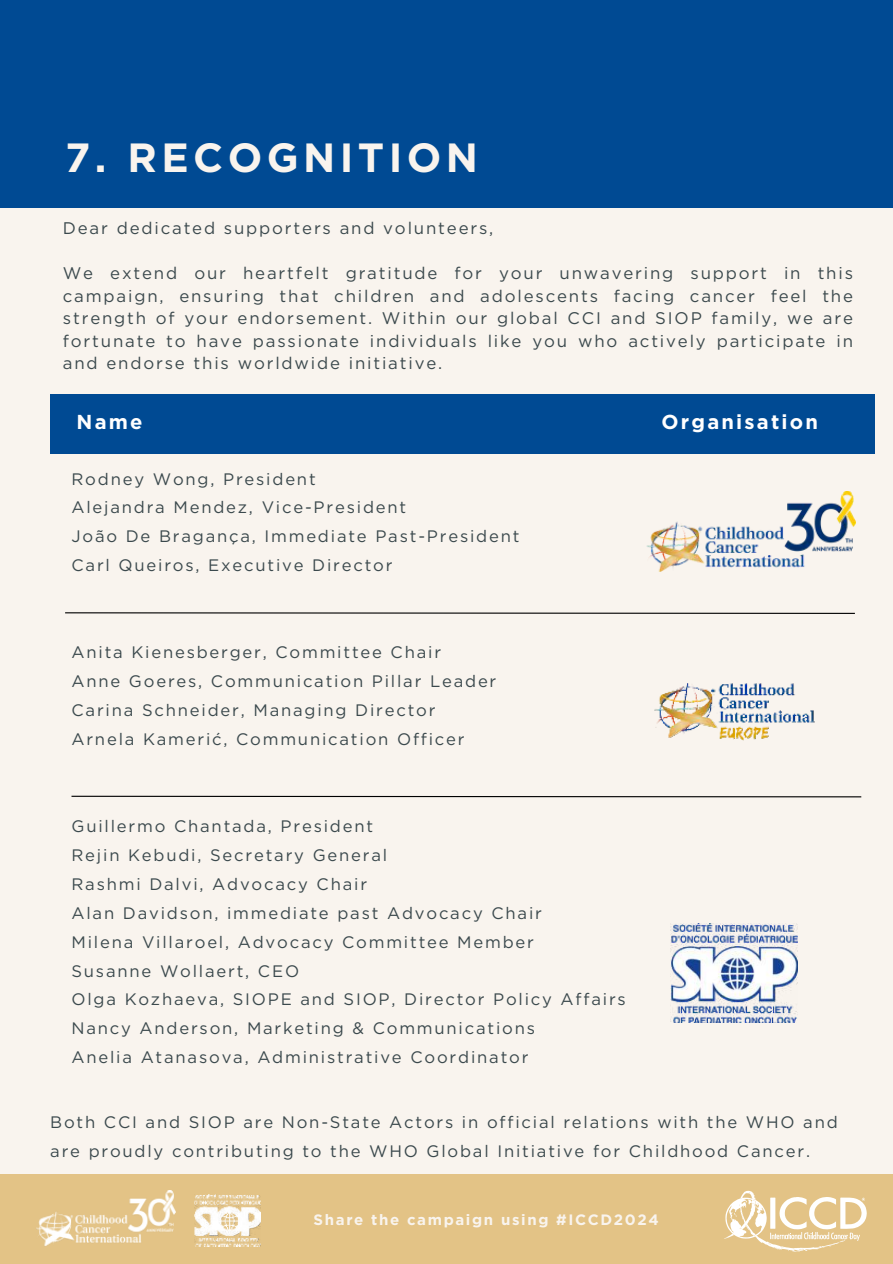
<style>
.page{position:relative;width:893px;height:1264px;background:#fff}
.page>*{position:absolute;margin:0;border:0;box-sizing:border-box;transform-origin:0 0}
.t1{font:700 40.65px "Gotham";letter-spacing:.11em;color:#f9f4ee}
.t2{font:700 20.1px "Gotham";letter-spacing:.11em;color:#fff}
.t3{font:16.8px/22.5px "Gotham";letter-spacing:.11em;color:#3b494d;text-align:justify}
.t4{font:16.65px/29px "Gotham";letter-spacing:.11em;color:#3b494d}
.t5{font:700 15px "Gotham";letter-spacing:.11em;color:#f9f4ee}
</style>
<div class="page">
<div style="left:0;top:0;width:892px;height:1263px;background:#f9f4ee"></div>
<div style="left:50px;top:394px;width:824px;height:59px;background:#004a93"></div>
<div style="left:0;top:1174px;width:892px;height:89px;background:#e3c386"></div>
<svg style="left:724px;top:1190px;width:142px;height:62px"></svg>
<img style="left:194px;top:1194px;width:67px;height:52px">
<img style="left:654px;top:683px;width:161px;height:58px">
<img style="left:670px;top:923px;width:127px;height:99px">
<svg style="left:65px;top:612px;width:790px;height:2px;background:#6c6967"></svg>
<svg style="left:71px;top:795px;width:791px;height:3px"></svg>
<div style="left:0;top:0;width:892px;height:208px;background:#004a93"></div>
<img style="left:36px;top:1190px;width:139px;height:56px">
<img style="left:646px;top:491px;width:209px;height:81px">
<h1 class="t1" style="left:65px;top:131px;width:414px">7. RECOGNITION</h1>
<p class="t3" style="left:63px;top:216px;width:432px">Dear dedicated supporters and volunteers,</p>
<p class="t3" style="left:63px;top:261px;width:791px">We extend our heartfelt gratitude for your unwavering support in this campaign, ensuring that children and adolescents facing cancer feel the strength of your endorsement. Within our global CCI and SIOP family, we are fortunate to have passionate individuals like you who actively participate in and endorse this worldwide initiative.</p>
<p class="t2" style="left:77px;top:408px;width:67px">Name</p>
<p class="t2" style="left:661px;top:408px;width:158px">Organisation</p>
<p class="t4" style="left:71px;top:464px;width:449px">Rodney Wong, President<br>Alejandra Mendez, Vice-President<br>João De Bragança, Immediate Past-President Carl Queiros, Executive Director</p>
<p class="t4" style="left:71px;top:637px;width:426px">Anita Kienesberger, Committee Chair<br>Anne Goeres, Communication Pillar Leader Carina Schneider, Managing Director Arnela Kamerić, Communication Officer</p>
<p class="t4" style="left:71px;top:811px;width:555px">Guillermo Chantada, President<br>Rejin Kebudi, Secretary General<br>Rashmi Dalvi, Advocacy Chair<br>Alan Davidson, immediate past Advocacy Chair<br>Milena Villaroel, Advocacy Committee Member<br>Susanne Wollaert, CEO<br>Olga Kozhaeva, SIOPE and SIOP, Director Policy Affairs Nancy Anderson, Marketing &amp; Communications<br>Anelia Atanasova, Administrative Coordinator</p>
<p class="t4" style="left:50px;top:1106px;width:789px">Both CCI and SIOP are Non-State Actors in official relations with the WHO and are proudly contributing to the WHO Global Initiative for Childhood Cancer.</p>
<p class="t5" style="left:313px;top:1209px;width:346px">Share the campaign using #ICCD2024</p>
</div>
